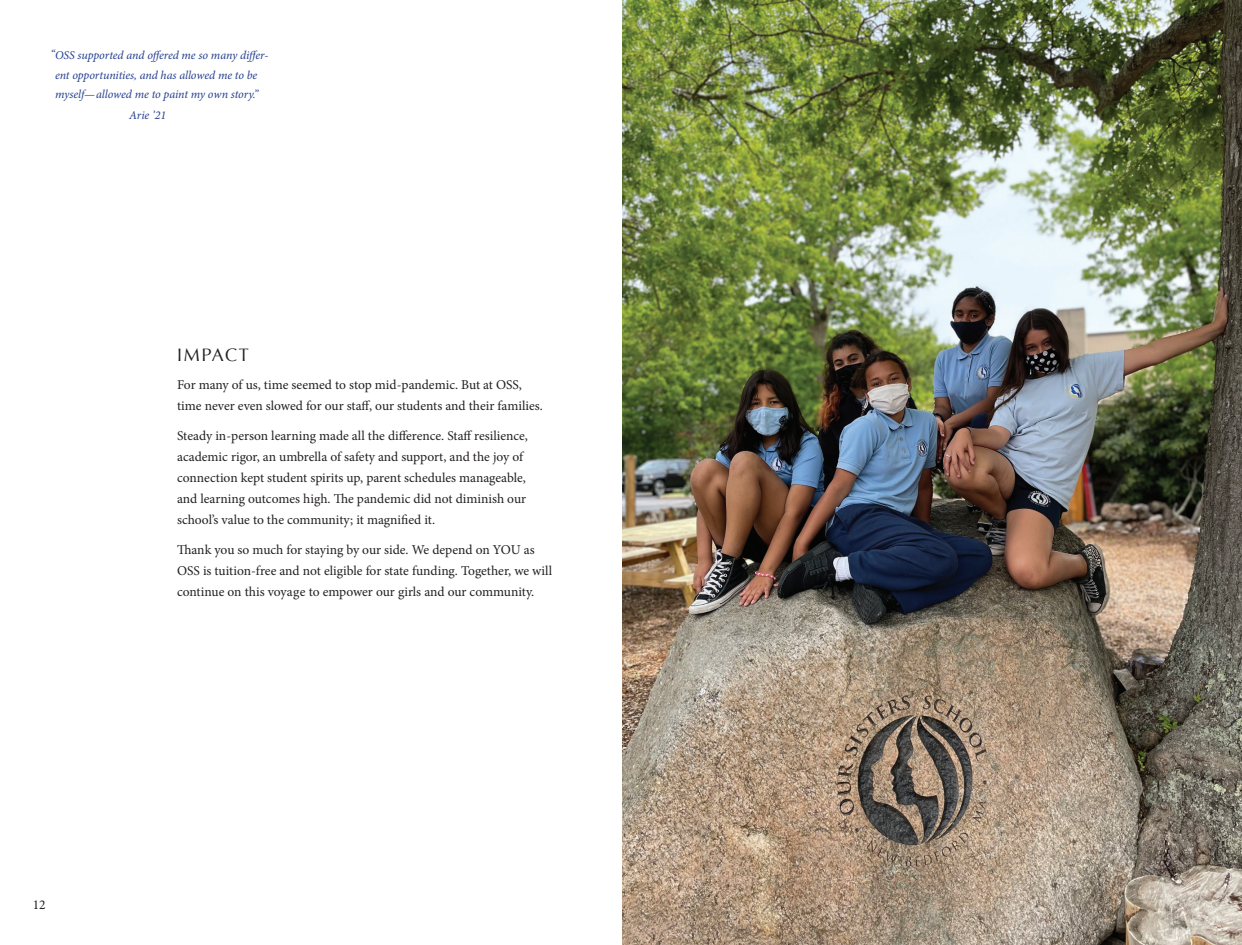
<style>
.page{position:relative;width:1242px;height:945px;background:#fff}
.page>*{position:absolute;margin:0;border:0;box-sizing:border-box;transform-origin:0 0}
.t1{font:18px "Optima";letter-spacing:.09em;color:#231f20}
.t2{font:13.5px/21px "Minion Pro";color:#231f20}
.t3{font:italic 12px/19.5px "Minion Pro";letter-spacing:-.01em;color:#253f8e}
</style>
<div class="page">
<img style="left:622px;top:0;width:620px;height:945px">
<p class="t3" style="left:50px;top:44px;width:6px">“</p>
<p class="t3" style="left:55px;top:46px;width:215px">OSS supported and offered me so many differ&shy;ent opportunities, and has allowed me to be myself—allowed me to paint my own story.”</p>
<p class="t3" style="left:129px;top:106px;width:38px">Arie ’21</p>
<p class="t2" style="left:33px;top:895px;width:14px">12</p>
<p class="t1" style="left:177px;top:345px;width:73px">IMPACT</p>
<p class="t2" style="left:177px;top:374px;width:367px">For many of us, time seemed to stop mid-pandemic. But at OSS, time never even slowed for our staff, our students and their families.</p>
<p class="t2" style="left:177px;top:425px;width:352px">Steady in-person learning made all the difference. Staff resilience, academic rigor, an umbrella of safety and support, and the joy of connection kept student spirits up, parent schedules manageable, and learning outcomes high. The pandemic did not diminish our school’s value to the community; it magnified it.</p>
<p class="t2" style="left:177px;top:539px;width:377px">Thank you so much for staying by our side. We depend on YOU as<br>OSS is tuition-free and not eligible for state funding. Together, we will continue on this voyage to empower our girls and our community.</p>
</div>
